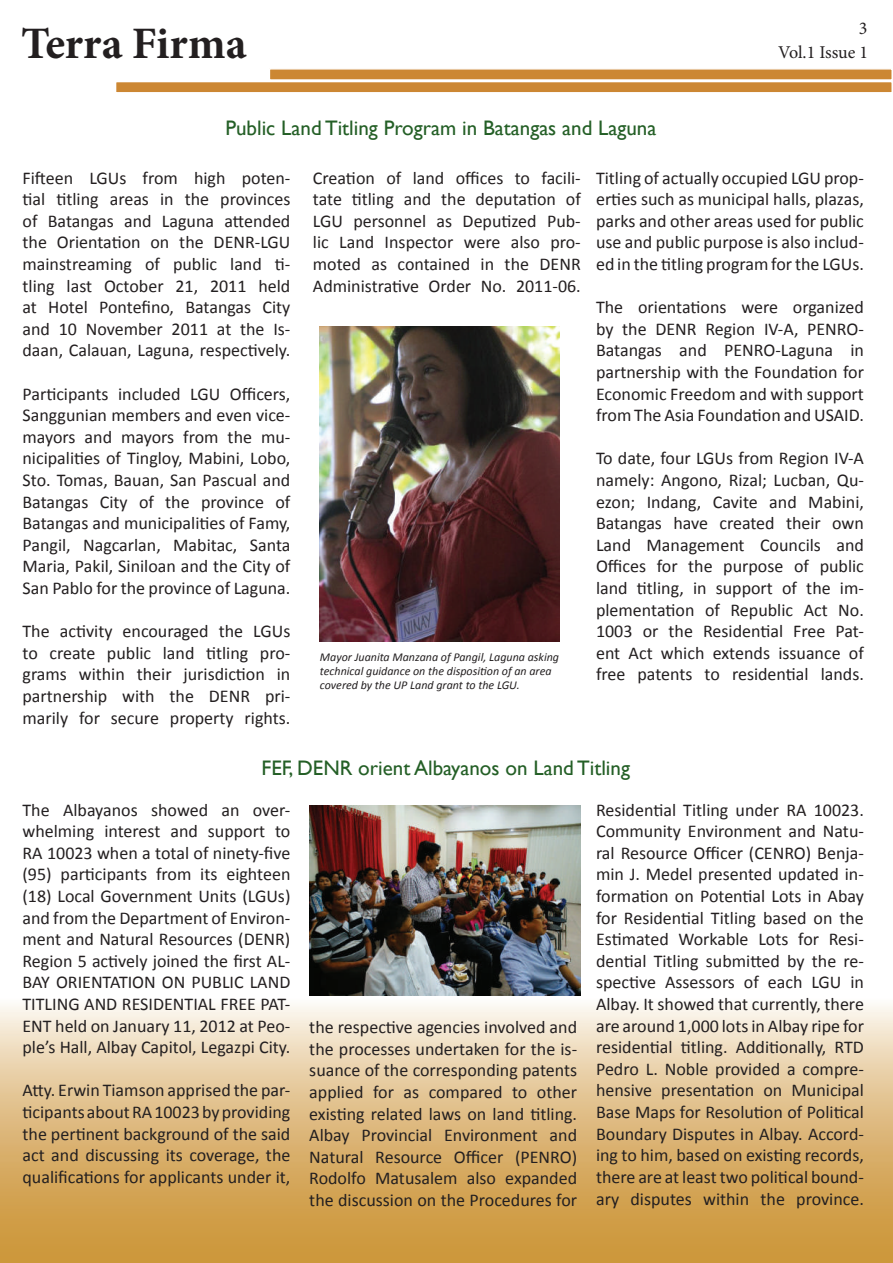
<style>
.page{position:relative;width:893px;height:1263px;background:#fff}
.page>*{position:absolute;margin:0;border:0;box-sizing:border-box;transform-origin:0 0}
.t1{font:700 45px "Minion Pro";color:#231f20}
.t2{font:21px "Gill Sans";color:#245f26}
.t3{font:18px/21.6px "Calibri";color:#231f20;text-align:justify}
.t4{font:18px "Minion Pro";letter-spacing:-.005em;color:#231f20}
.t5{font:italic 12px/14.4px "Calibri";color:#231f20}
</style>
<div class="page">
<svg style="left:1px;top:995px;width:892px;height:268px;background:#dfbe86"></svg>
<div style="left:269px;top:69px;width:623px;height:11px;background:#cc8733"></div>
<div style="left:269px;top:68px;width:624px;height:13px;border:2px solid #fff"></div>
<div style="left:116px;top:82px;width:776px;height:11px;background:#cc8733"></div>
<div style="left:115px;top:81px;width:778px;height:13px;border:2px solid #fff"></div>
<img style="left:320px;top:326px;width:240px;height:315px">
<img style="left:310px;top:806px;width:271px;height:189px">
<h1 class="t1" style="left:21px;top:12px;width:227px">Terra Firma</h1>
<p class="t4" style="left:859px;top:17px;width:10px">3</p>
<p class="t4" style="left:778px;top:40px;width:91px">Vol.1 Issue 1</p>
<p class="t2" style="left:225px;top:116px;width:433px">Public Land Titling Program in Batangas and Laguna</p>
<p class="t3" style="left:23px;top:167px;width:269px">Fifteen LGUs from high poten&shy;tial titling areas in the provinces of Batangas and Laguna attended the Orientation on the DENR-LGU mainstreaming of public land ti&shy;tling last October 21, 2011 held at Hotel Pontefino, Batangas City and 10 November 2011 at the Is&shy;daan, Calauan, Laguna, respectively.</p>
<p class="t3" style="left:23px;top:383px;width:269px">Participants included LGU Officers, Sanggunian members and even vice&shy;mayors and mayors from the mu&shy;nicipalities of Tingloy, Mabini, Lobo, Sto. Tomas, Bauan, San Pascual and Batangas City of the province of Batangas and municipalities of Famy, Pangil, Nagcarlan, Mabitac, Santa Maria, Pakil, Siniloan and the City of San Pablo for the province of Laguna.</p>
<p class="t3" style="left:23px;top:620px;width:269px">The activity encouraged the LGUs to create public land titling pro&shy;grams within their jurisdiction in partnership with the DENR pri&shy;marily for secure property rights.</p>
<p class="t3" style="left:313px;top:167px;width:269px">Creation of land offices to facili&shy;tate titling and the deputation of LGU personnel as Deputized Pub&shy;lic Land Inspector were also pro&shy;moted as contained in the DENR Administrative Order No. 2011-06.</p>
<p class="t3" style="left:596px;top:167px;width:269px">Titling of actually occupied LGU prop&shy;erties such as municipal halls, plazas, parks and other areas used for public use and public purpose is also includ&shy;ed in the titling program for the LGUs.</p>
<p class="t3" style="left:596px;top:296px;width:269px">The orientations were organized by the DENR Region IV-A, PENRO-Batangas and PENRO-Laguna in partnership with the Foundation for Economic Freedom and with support from The Asia Foundation and USAID.</p>
<p class="t3" style="left:596px;top:448px;width:269px">To date, four LGUs from Region IV-A namely: Angono, Rizal; Lucban, Qu&shy;ezon; Indang, Cavite and Mabini, Batangas have created their own Land Management Councils and Offices for the purpose of public land titling, in support of the im&shy;plementation of Republic Act No.<br>1003 or the Residential Free Pat&shy;ent Act which extends issuance of free patents to residential lands.</p>
<p class="t5" style="left:320px;top:649px;width:241px">Mayor Juanita Manzana of Pangil, Laguna asking technical guidance on the disposition of an area covered by the UP Land grant to the LGU.</p>
<p class="t2" style="left:261px;top:755px;width:370px">FEF, DENR orient Albayanos on Land Titling</p>
<p class="t3" style="left:23px;top:799px;width:269px">The Albayanos showed an over&shy;whelming interest and support to RA 10023 when a total of ninety-five (95) participants from its eighteen (18) Local Government Units (LGUs) and from the Department of Environ&shy;ment and Natural Resources (DENR)<br>Region 5 actively joined the first AL-BAY ORIENTATION ON PUBLIC LAND TITLING AND RESIDENTIAL FREE PAT-ENT held on January 11, 2012 at Peo&shy;ple’s Hall, Albay Capitol, Legazpi City.</p>
<p class="t3" style="left:23px;top:1080px;width:269px">Atty. Erwin Tiamson apprised the par&shy;ticipants about RA 10023 by providing the pertinent background of the said act and discussing its coverage, the qualifications for applicants under it,</p>
<p class="t3" style="left:596px;top:799px;width:269px">Residential Titling under RA 10023.<br>Community Environment and Natu&shy;ral Resource Officer (CENRO) Benja&shy;min J. Medel presented updated in&shy;formation on Potential Lots in Abay for Residential Titling based on the Estimated Workable Lots for Resi&shy;dential Titling submitted by the re&shy;spective Assessors of each LGU in Albay. It showed that currently, there are around 1,000 lots in Albay ripe for residential titling. Additionally, RTD Pedro L. Noble provided a compre&shy;hensive presentation on Municipal Base Maps for Resolution of Political Boundary Disputes in Albay. Accord&shy;ing to him, based on existing records, there are at least two political bound&shy;ary disputes within the province.</p>
<p class="t3" style="left:309px;top:1016px;width:269px">the respective agencies involved and the processes undertaken for the is&shy;suance of the corresponding patents applied for as compared to other existing related laws on land titling.<br>Albay Provincial Environment and Natural Resource Officer (PENRO)<br>Rodolfo Matusalem also expanded the discussion on the Procedures for</p>
</div>
